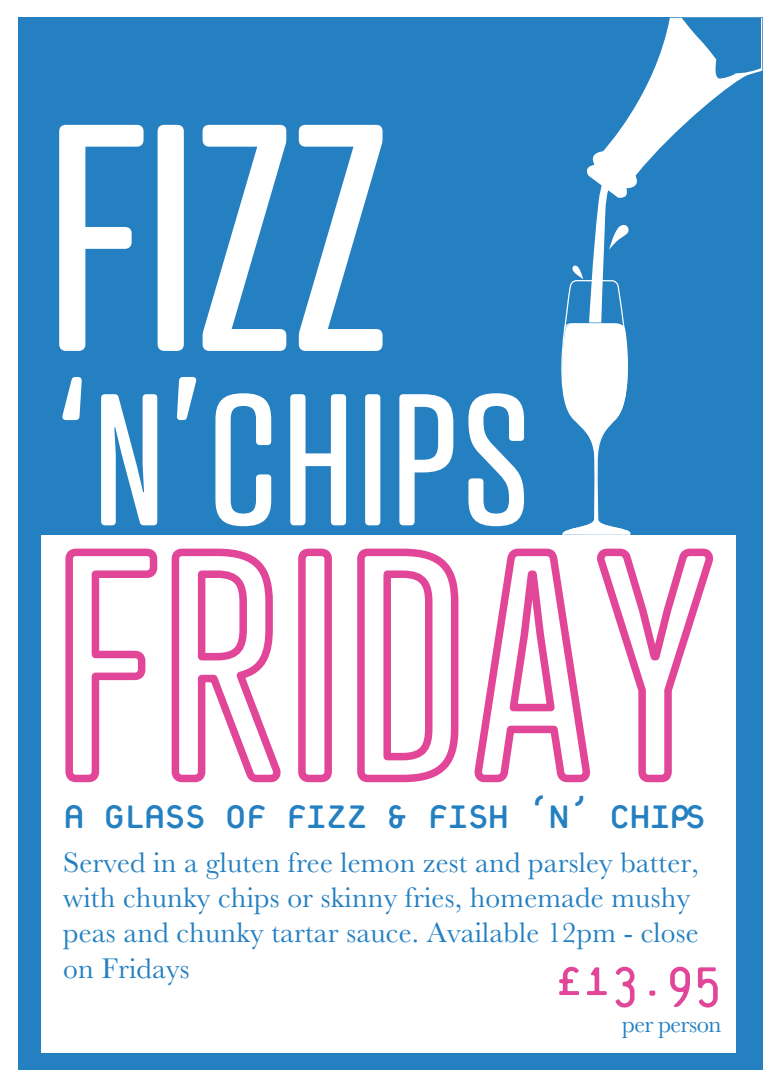
<style>
.page{position:relative;width:780px;height:1088px;background:#fff}
.page>*{position:absolute;margin:0;border:0;box-sizing:border-box;transform-origin:0 0}
.t1{font:312.25px "Atrament";color:#fff}
.t2{font:181.12px "Atrament";letter-spacing:.025em;color:#fff}
.t3{font:60px "Platelet OT";color:#e14699}
.t4{font:48.75px "Platelet OT";letter-spacing:-.05em;color:#2480c1}
.t5{font:29.5px/35.4px "Baskerville";letter-spacing:.005em;color:#2480c1}
.t6{font:24.5px "Baskerville";letter-spacing:-.025em;color:#2480c1}
</style>
<div class="page">
<div style="left:18px;top:18px;width:744px;height:1052px;background:#2480c1"></div>
<svg style="left:561px;top:18px;width:201px;height:518px"></svg>
<div style="left:42px;top:535px;width:693px;height:517px;background:#fff"></div>
<svg style="left:65px;top:548px;width:93px;height:235px"></svg>
<svg style="left:171px;top:548px;width:107px;height:235px"></svg>
<div style="left:298px;top:549px;width:34px;height:233px;border:8px solid #e14699;border-radius:7px"></div>
<svg style="left:357px;top:548px;width:102px;height:235px"></svg>
<svg style="left:474px;top:548px;width:117px;height:235px"></svg>
<svg style="left:599px;top:548px;width:114px;height:235px"></svg>
<h1 class="t1" style="left:47px;top:48px;width:343px">FIZZ</h1>
<h2 class="t2" style="left:55px;top:350px;width:478px">‘N’CHIPS</h2>
<h3 class="t4" style="left:63px;top:792px;width:645px">A GLASS OF FIZZ &amp; FISH ‘N’ CHIPS</h3>
<p class="t5" style="left:63px;top:845px;width:637px">Served in a gluten free lemon zest and parsley batter, with chunky chips or skinny fries, homemade mushy peas and chunky tartar sauce. Available 12pm - close on Fridays</p>
<h3 class="t3" style="left:555px;top:951px;width:168px">£13.95</h3>
<p class="t6" style="left:622px;top:1008px;width:101px">per person</p>
</div>
